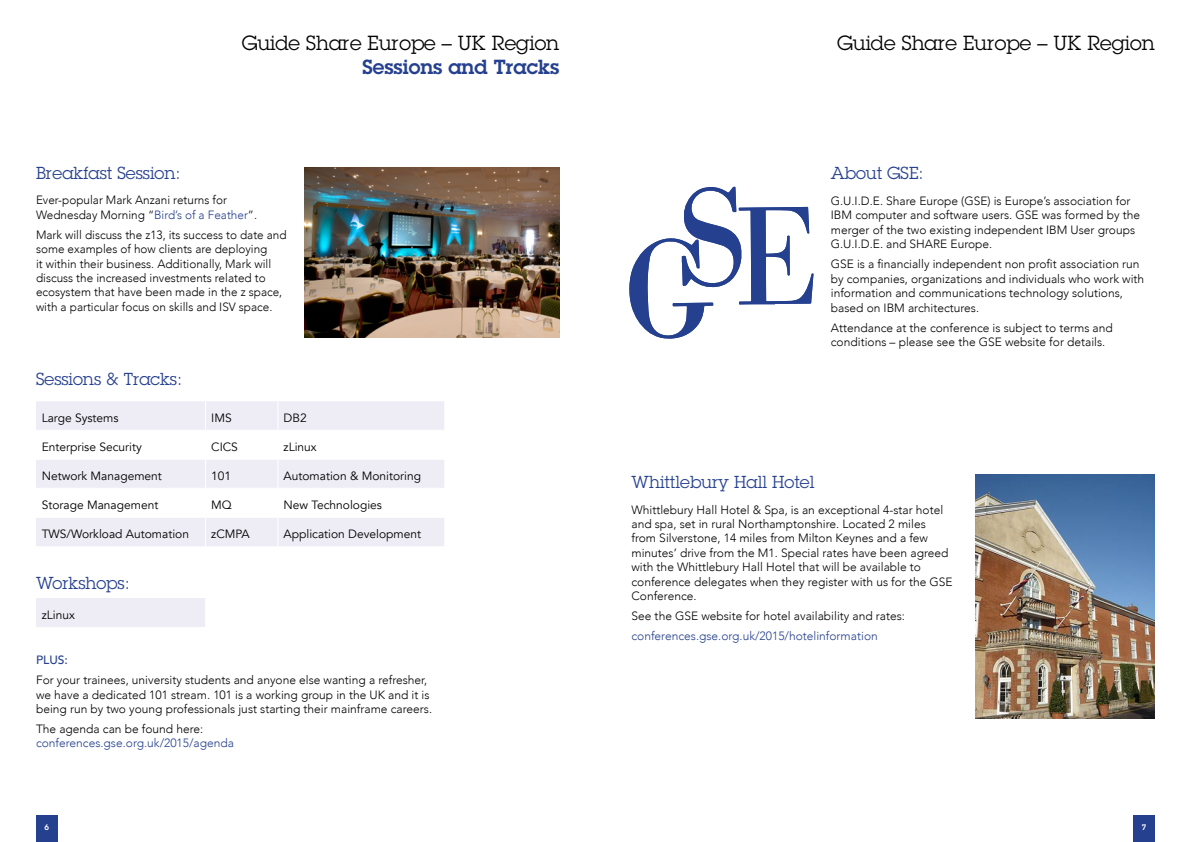
<style>
.page{position:relative;width:1191px;height:842px;background:#fff}
.page>*{position:absolute;margin:0;border:0;box-sizing:border-box;transform-origin:0 0}
.t1{font:20px "Lubalin Graph Std";color:#000}
.t2{font:600 20px "Lubalin Graph Std";color:#25408f}
.t3{font:17px "Lubalin Graph Std";color:#25408f}
.t4{font:300 12px/14.4px "Avenir";color:#000}
.t5{font:12px "Avenir";color:#000}
.t6{font:300 12px "Avenir";color:#25408f}
.t7{font:500 12px "Avenir";color:#25408f}
.t8{font:600 7.9px "Lubalin Graph Std";color:#fff}
.s1{color:#25408f}
</style>
<div class="page">
<div style="left:36px;top:815px;width:22px;height:27px;background:#25408f"></div>
<div style="left:1133px;top:815px;width:22px;height:27px;background:#25408f"></div>
<div style="left:36px;top:598px;width:170px;height:29px;background:#eeedf5"></div>
<svg style="left:205px;top:599px;width:1px;height:28px"></svg>
<svg style="left:36px;top:401px;width:408px;height:145px;fill:#eeedf5"></svg>
<hr style="left:36px;top:430px;width:170px;height:1px;background:#fff">
<hr style="left:206px;top:430px;width:72px;height:1px;background:#fff">
<hr style="left:278px;top:430px;width:166px;height:1px;background:#fff">
<hr style="left:36px;top:459px;width:170px;height:1px;background:#fff">
<hr style="left:206px;top:459px;width:72px;height:1px;background:#fff">
<hr style="left:278px;top:459px;width:166px;height:1px;background:#fff">
<hr style="left:36px;top:488px;width:170px;height:1px;background:#fff">
<hr style="left:206px;top:488px;width:72px;height:1px;background:#fff">
<hr style="left:278px;top:488px;width:166px;height:1px;background:#fff">
<hr style="left:36px;top:517px;width:170px;height:1px;background:#fff">
<hr style="left:206px;top:517px;width:72px;height:1px;background:#fff">
<svg style="left:205px;top:401px;width:1px;height:145px"></svg>
<hr style="left:278px;top:517px;width:166px;height:1px;background:#fff">
<svg style="left:277px;top:401px;width:1px;height:145px"></svg>
<img style="left:305px;top:168px;width:254px;height:169px">
<img style="left:975px;top:474px;width:180px;height:245px">
<svg style="left:629px;top:187px;width:184px;height:152px"></svg>
<h1 class="t1" style="left:242px;top:31px;width:319px">Guide Share Europe – UK Region</h1>
<h1 class="t2" style="left:362px;top:54px;width:198px">Sessions and Tracks</h1>
<h2 class="t3" style="left:36px;top:162px;width:146px">Breakfast Session:</h2>
<p class="t4" style="left:36px;top:193px;width:223px">Ever-popular Mark Anzani returns for<br>Wednesday Morning “<span class="s1">Bird’s of a Feather</span>”.</p>
<p class="t4" style="left:36px;top:228px;width:252px">Mark will discuss the z13, its success to date and some examples of how clients are deploying<br>it within their business. Additionally, Mark will discuss the increased investments related to ecosystem that have been made in the z space, with a particular focus on skills and ISV space.</p>
<h2 class="t3" style="left:36px;top:368px;width:148px">Sessions &amp; Tracks:</h2>
<p class="t5" style="left:42px;top:410px;width:78px">Large Systems</p>
<p class="t5" style="left:211px;top:410px;width:22px">IMS</p>
<p class="t5" style="left:283px;top:410px;width:25px">DB2</p>
<p class="t5" style="left:42px;top:439px;width:102px">Enterprise Security</p>
<p class="t5" style="left:211px;top:439px;width:28px">CICS</p>
<p class="t5" style="left:283px;top:439px;width:35px">zLinux</p>
<p class="t5" style="left:42px;top:468px;width:122px">Network Management</p>
<p class="t5" style="left:211px;top:468px;width:22px">101</p>
<p class="t5" style="left:283px;top:468px;width:139px">Automation &amp; Monitoring</p>
<p class="t5" style="left:42px;top:497px;width:118px">Storage Management</p>
<p class="t5" style="left:211px;top:497px;width:22px">MQ</p>
<p class="t5" style="left:283px;top:497px;width:100px">New Technologies</p>
<p class="t5" style="left:42px;top:526px;width:149px">TWS/Workload Automation</p>
<p class="t5" style="left:211px;top:526px;width:40px">zCMPA</p>
<p class="t5" style="left:283px;top:526px;width:139px">Application Development</p>
<h2 class="t3" style="left:36px;top:572px;width:95px">Workshops:</h2>
<p class="t5" style="left:42px;top:608px;width:35px">zLinux</p>
<p class="t7" style="left:36px;top:649px;width:33px">PLUS:</p>
<p class="t4" style="left:36px;top:673px;width:397px">For your trainees, university students and anyone else wanting a refresher, we have a dedicated 101 stream. 101 is a working group in the UK and it is being run by two young professionals just starting their mainframe careers.</p>
<p class="t4" style="left:36px;top:722px;width:169px">The agenda can be found here:</p>
<p class="t6" style="left:36px;top:736px;width:199px">conferences.gse.org.uk/2015/agenda</p>
<h1 class="t1" style="left:837px;top:31px;width:319px">Guide Share Europe – UK Region</h1>
<h2 class="t3" style="left:831px;top:163px;width:94px">About GSE:</h2>
<p class="t4" style="left:831px;top:194px;width:311px">G.U.I.D.E. Share Europe (GSE) is Europe’s association for IBM computer and software users. GSE was formed by the merger of the two existing independent IBM User groups G.U.I.D.E. and SHARE Europe.</p>
<p class="t4" style="left:831px;top:257px;width:315px">GSE is a financially independent non profit association run by companies, organizations and individuals who work with information and communications technology solutions, based on IBM architectures.</p>
<p class="t4" style="left:831px;top:320px;width:283px">Attendance at the conference is subject to terms and conditions – please see the GSE website for details.</p>
<h2 class="t3" style="left:631px;top:471px;width:184px">Whittlebury Hall Hotel</h2>
<p class="t4" style="left:631px;top:502px;width:323px">Whittlebury Hall Hotel &amp; Spa, is an exceptional 4-star hotel and spa, set in rural Northamptonshire. Located 2 miles from Silverstone, 14 miles from Milton Keynes and a few minutes’ drive from the M1. Special rates have been agreed with the Whittlebury Hall Hotel that will be available to conference delegates when they register with us for the GSE Conference.</p>
<p class="t4" style="left:631px;top:609px;width:275px">See the GSE website for hotel availability and rates:</p>
<p class="t6" style="left:631px;top:629px;width:248px">conferences.gse.org.uk/2015/hotelinformation</p>
<p class="t8" style="left:45px;top:822px;width:6px">6</p>
<p class="t8" style="left:1141px;top:822px;width:6px">7</p>
</div>
